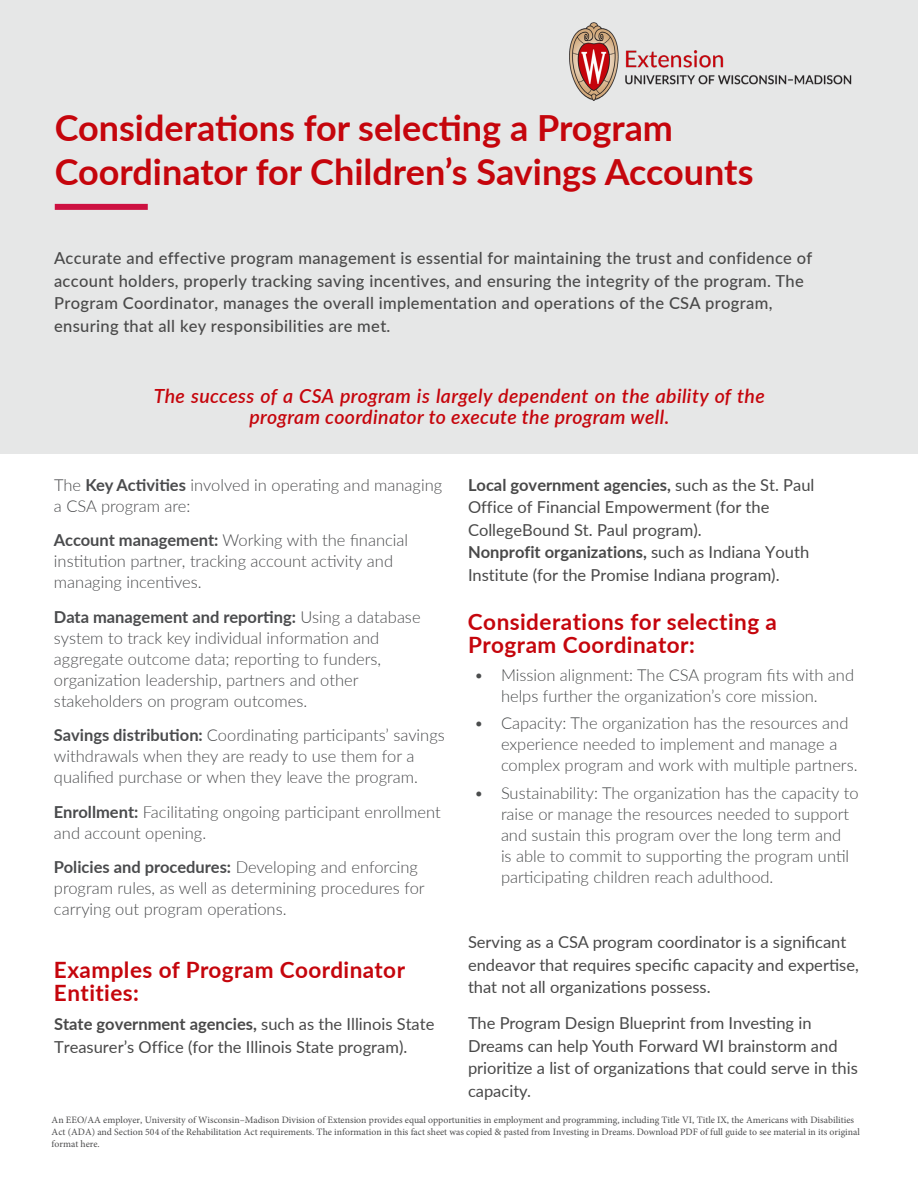
<style>
.page{position:relative;width:918px;height:1188px;background:#fff}
.page>*{position:absolute;margin:0;border:0;box-sizing:border-box;transform-origin:0 0}
.t1{font:700 36px/43.2px "Lato";color:#c5050c}
.Heading_1{font:700 22.5px/22.5px "Lato";letter-spacing:.02em;color:#c5050c}
.Body__No_Spacing{font:700 22.5px/22.5px "Lato";letter-spacing:.02em;color:#c5050c}
.Heading_3{font:italic 600 19.5px/21px "Lato";letter-spacing:.02em;color:#c5050c;text-align:center}
.Body__No_Spacing-2{font:300 16.5px/21px "Lato";color:#4a4b4d}
.t2{font:300 16.5px/21px "Lato";color:#4a4c4d}
.Heading_2{font:500 16.5px/22.5px "Lato";letter-spacing:.02em;color:#494949}
.Body{font:16.5px/22.5px "Lato";color:#494949}
.Heading_1-2{font:16.5px/22.5px "Lato";color:#494949}
.Body__No_Spacing-3{font:16.5px/22.5px "Lato";color:#494949}
.t3{font:9.75px/11.7px "Minion Pro";color:#4c4c4d}
.s1{font-weight:700}
</style>
<div class="page">
<div style="left:0;top:0;width:918px;height:454px;background:#e6e7e7"></div>
<img style="left:569px;top:22px;width:283px;height:78px">
<div style="left:55px;top:204px;width:93px;height:6px;background:#cd1141"></div>
<p class="t1" style="left:55px;top:105px;width:700px">Considerations for selecting a Program<br>Coordinator for Children’s Savings Accounts</p>
<p class="Heading_2" style="left:54px;top:246px;width:760px">Accurate and effective program management is essential for maintaining the trust and confidence of account holders, properly tracking saving incentives, and ensuring the integrity of the program. The Program Coordinator, manages the overall implementation and operations of the CSA program, ensuring that all key responsibilities are met.</p>
<p class="Heading_3" style="left:154px;top:385px;width:613px">The success of a CSA program is largely dependent on the ability of the program coordinator to execute the program well.</p>
<p class="Body__No_Spacing-2" style="left:54px;top:474px;width:390px">The <span class="s1">Key Activities</span> involved in operating and managing a CSA program are:</p>
<p class="Body__No_Spacing-2" style="left:54px;top:529px;width:356px"><span class="s1">Account management:</span> Working with the financial institution partner, tracking account activity and managing incentives.</p>
<p class="Body__No_Spacing-2" style="left:54px;top:606px;width:368px"><span class="s1">Data management and reporting:</span> Using a database system to track key individual information and aggregate outcome data; reporting to funders, organization leadership, partners and other stakeholders on program outcomes.</p>
<p class="Body__No_Spacing-2" style="left:54px;top:724px;width:392px"><span class="s1">Savings distribution:</span> Coordinating participants’ savings withdrawals when they are ready to use them for a qualified purchase or when they leave the program.</p>
<p class="Body__No_Spacing-2" style="left:54px;top:801px;width:388px"><span class="s1">Enrollment:</span> Facilitating ongoing participant enrollment and account opening.</p>
<p class="Body__No_Spacing-2" style="left:54px;top:856px;width:372px"><span class="s1">Policies and procedures:</span> Developing and enforcing program rules, as well as determining procedures for carrying out program operations.</p>
<p class="Body__No_Spacing" style="left:54px;top:958px;width:353px">Examples of Program Coordinator<br>Entities:</p>
<p class="Body__No_Spacing-3" style="left:54px;top:1012px;width:382px"><span class="s1">State government agencies,</span> such as the Illinois State<br>Treasurer’s Office (for the Illinois State program).</p>
<p class="Heading_1-2" style="left:468px;top:473px;width:348px"><span class="s1">Local government agencies,</span> such as the St. Paul Office of Financial Empowerment (for the CollegeBound St. Paul program).<br><span class="s1">Nonprofit organizations,</span> such as Indiana Youth Institute (for the Promise Indiana program).</p>
<p class="Heading_1" style="left:468px;top:610px;width:311px">Considerations for selecting a<br>Program Coordinator:</p>
<p class="t2" style="left:474px;top:664px;width:382px;text-align:center">• Mission alignment: The CSA program fits with and helps further the organization’s core mission.</p>
<p class="t2" style="left:501px;top:712px;width:358px;text-indent:-27px">• Capacity: The organization has the resources and experience needed to implement and manage a complex program and work with multiple partners.</p>
<p class="t2" style="left:501px;top:782px;width:359px;text-indent:-27px">• Sustainability: The organization has the capacity to raise or manage the resources needed to support and sustain this program over the long term and<br>is able to commit to supporting the program until participating children reach adulthood.</p>
<p class="Body" style="left:468px;top:930px;width:392px">Serving as a CSA program coordinator is a significant endeavor that requires specific capacity and expertise, that not all organizations possess.</p>
<p class="Body" style="left:468px;top:1011px;width:391px">The Program Design Blueprint from Investing in Dreams can help Youth Forward WI brainstorm and prioritize a list of organizations that could serve in this capacity.</p>
<p class="t3" style="left:52px;top:1114px;width:810px">An EEO/AA employer, University of Wisconsin–Madison Division of Extension provides equal opportunities in employment and programming, including Title VI, Title IX, the Americans with Disabilities<br>Act (ADA) and Section 504 of the Rehabilitation Act requirements. The information in this fact sheet was copied &amp; pasted from Investing in Dreams. Download PDF of full guide to see material in its original format here.</p>
</div>
